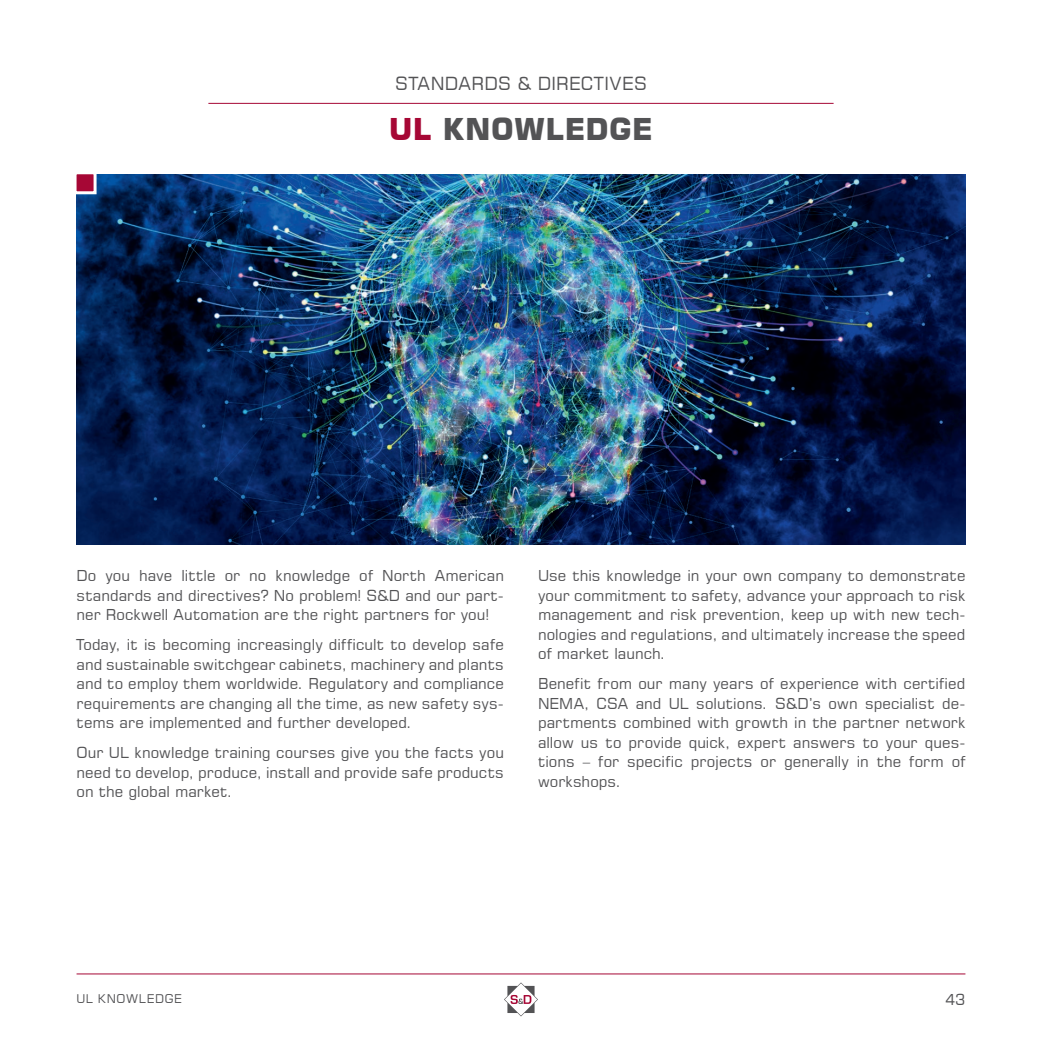
<style>
.page{position:relative;width:1042px;height:1042px;background:#fff}
.page>*{position:absolute;margin:0;border:0;box-sizing:border-box;transform-origin:0 0}
.t1{font:700 30px "Square 721 BT";letter-spacing:.01em;color:#535355}
.t2{font:18px "Square 721 BT";letter-spacing:.02em;color:#535355}
.Copy_10_pt{font:15px/19.5px "Square 721 BT";letter-spacing:.005em;color:#535355;text-align:justify}
.Kapitel_linke_Seite{font:12px "Square 721 BT";letter-spacing:.05em;color:#535355}
.s1{color:#a60735}
</style>
<div class="page">
<hr style="left:77px;top:973px;width:888px;height:1px;background:#a60735">
<svg style="left:504px;top:982px;width:34px;height:34px"></svg>
<img style="left:77px;top:174px;width:888px;height:370px">
<hr style="left:208px;top:103px;width:625px;height:1px;background:#a60735">
<svg style="left:76px;top:174px;width:22px;height:22px"></svg>
<p class="t2" style="left:395px;top:72px;width:253px">STANDARDS &amp; DIRECTIVES</p>
<p class="t1" style="left:389px;top:111px;width:265px"><span class="s1">UL</span> KNOWLEDGE</p>
<p class="Copy_10_pt" style="left:77px;top:566px;width:429px">Do you have little or no knowledge of North American standards and directives? No problem! S&amp;D and our part&shy;ner Rockwell Automation are the right partners for you!</p>
<p class="Copy_10_pt" style="left:77px;top:635px;width:429px">Today, it is becoming increasingly difficult to develop safe and sustainable switchgear cabinets, machinery and plants and to employ them worldwide. Regulatory and compliance requirements are changing all the time, as new safety sys&shy;tems are implemented and further developed.</p>
<p class="Copy_10_pt" style="left:77px;top:743px;width:429px">Our UL knowledge training courses give you the facts you need to develop, produce, install and provide safe products on the global market.</p>
<p class="Copy_10_pt" style="left:538px;top:566px;width:429px">Use this knowledge in your own company to demonstrate your commitment to safety, advance your approach to risk management and risk prevention, keep up with new tech&shy;nologies and regulations, and ultimately increase the speed of market launch.</p>
<p class="Copy_10_pt" style="left:538px;top:674px;width:429px">Benefit from our many years of experience with certified NEMA, CSA and UL solutions. S&amp;D’s own specialist de&shy;partments combined with growth in the partner network allow us to provide quick, expert answers to your ques&shy;tions – for specific projects or generally in the form of workshops.</p>
<p class="Kapitel_linke_Seite" style="left:77px;top:991px;width:107px">UL KNOWLEDGE</p>
<p class="Copy_10_pt" style="left:945px;top:990px;width:22px">43</p>
</div>
